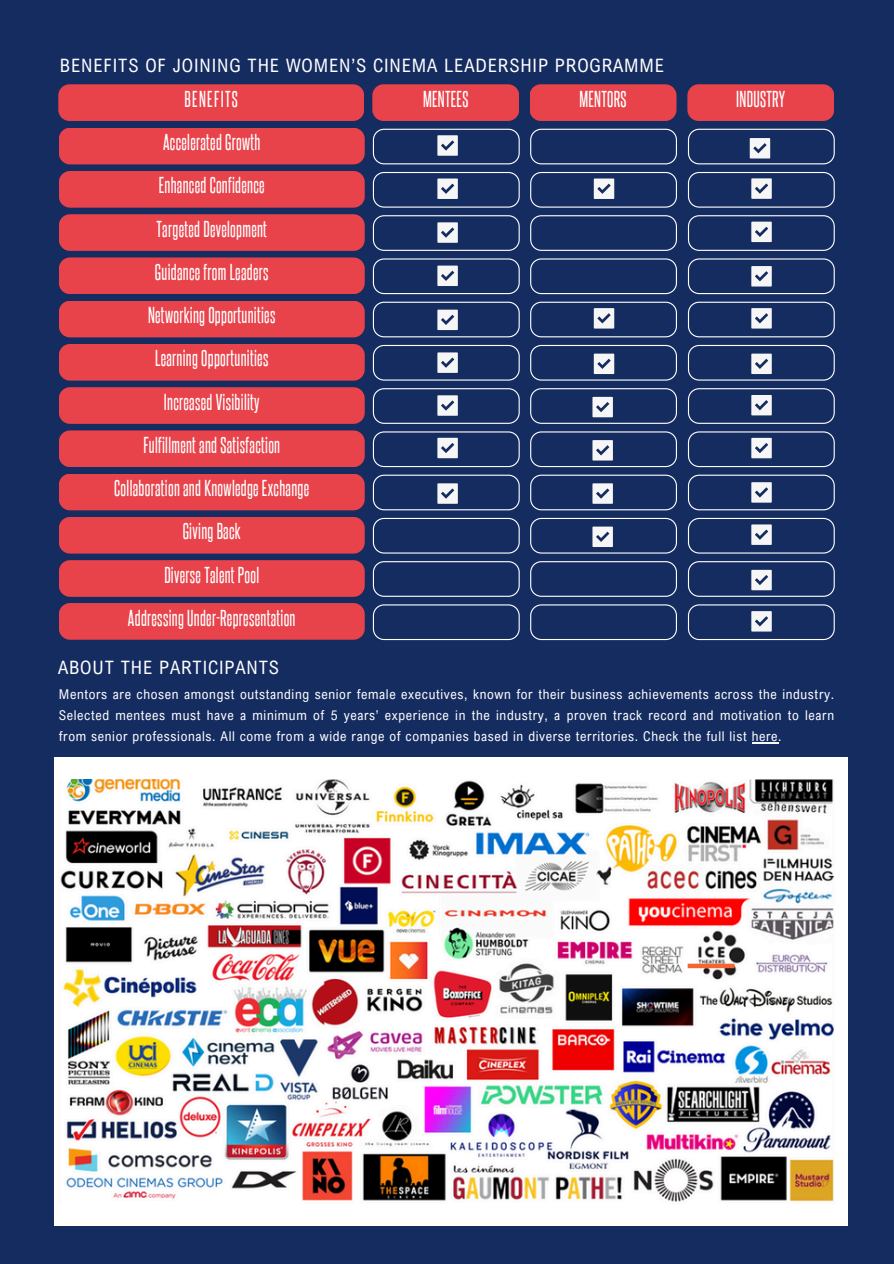
<style>
.page{position:relative;width:894px;height:1264px;background:#fff}
.page>*{position:absolute;margin:0;border:0;box-sizing:border-box;transform-origin:0 0}
.t1{font:19.5px "Aka Acid Steelfish";letter-spacing:.015em;color:#fff}
.t2{font:19.5px "Aka Acid Steelfish";letter-spacing:.07em;color:#fff}
.t3{font:18.45px "Arial Nova Cond";letter-spacing:.045em;color:#fff}
.t4{font:13.5px/21.3px "Arial Nova Cond";letter-spacing:.045em;color:#fff;text-align:justify}
</style>
<div class="page">
<div style="left:0;top:0;width:893px;height:1263px;background:#142c60"></div>
<div style="left:58px;top:84px;width:306px;height:37px;background:#e8424a"></div>
<div style="left:372px;top:84px;width:147px;height:37px;background:#e8424a"></div>
<div style="left:530px;top:84px;width:146px;height:37px;background:#e8424a"></div>
<div style="left:687px;top:84px;width:147px;height:37px;background:#e8424a"></div>
<div style="left:59px;top:128px;width:305px;height:36px;background:#e8424a"></div>
<div style="left:59px;top:171px;width:305px;height:37px;background:#e8424a"></div>
<div style="left:59px;top:257px;width:305px;height:37px;background:#e8424a"></div>
<div style="left:59px;top:214px;width:305px;height:37px;background:#e8424a"></div>
<div style="left:59px;top:301px;width:305px;height:36px;background:#e8424a"></div>
<div style="left:59px;top:344px;width:305px;height:36px;background:#e8424a"></div>
<div style="left:59px;top:387px;width:305px;height:37px;background:#e8424a"></div>
<div style="left:59px;top:430px;width:305px;height:37px;background:#e8424a"></div>
<div style="left:59px;top:474px;width:305px;height:36px;background:#e8424a"></div>
<div style="left:59px;top:517px;width:305px;height:36px;background:#e8424a"></div>
<div style="left:59px;top:560px;width:305px;height:37px;background:#e8424a"></div>
<div style="left:59px;top:603px;width:305px;height:36px;background:#e8424a"></div>
<svg style="left:373px;top:518px;width:146px;height:35px"></svg>
<svg style="left:373px;top:561px;width:146px;height:36px"></svg>
<svg style="left:373px;top:604px;width:146px;height:36px"></svg>
<svg style="left:530px;top:129px;width:146px;height:35px"></svg>
<svg style="left:530px;top:215px;width:146px;height:36px"></svg>
<svg style="left:530px;top:258px;width:146px;height:36px"></svg>
<svg style="left:530px;top:561px;width:146px;height:36px"></svg>
<svg style="left:530px;top:604px;width:146px;height:36px"></svg>
<svg style="left:373px;top:129px;width:146px;height:35px"></svg>
<svg style="left:373px;top:172px;width:146px;height:36px"></svg>
<svg style="left:373px;top:215px;width:146px;height:36px"></svg>
<svg style="left:373px;top:258px;width:146px;height:36px"></svg>
<svg style="left:373px;top:302px;width:146px;height:35px"></svg>
<svg style="left:373px;top:345px;width:146px;height:35px"></svg>
<svg style="left:373px;top:388px;width:146px;height:36px"></svg>
<svg style="left:373px;top:431px;width:146px;height:36px"></svg>
<svg style="left:373px;top:474px;width:146px;height:36px"></svg>
<svg style="left:530px;top:302px;width:146px;height:35px"></svg>
<svg style="left:530px;top:345px;width:146px;height:35px"></svg>
<svg style="left:530px;top:388px;width:146px;height:36px"></svg>
<svg style="left:530px;top:431px;width:146px;height:36px"></svg>
<svg style="left:530px;top:474px;width:146px;height:36px"></svg>
<svg style="left:530px;top:518px;width:146px;height:35px"></svg>
<svg style="left:530px;top:172px;width:146px;height:36px"></svg>
<svg style="left:687px;top:129px;width:147px;height:35px"></svg>
<svg style="left:687px;top:172px;width:147px;height:36px"></svg>
<svg style="left:687px;top:215px;width:147px;height:36px"></svg>
<svg style="left:687px;top:258px;width:147px;height:36px"></svg>
<svg style="left:687px;top:302px;width:147px;height:35px"></svg>
<svg style="left:687px;top:345px;width:147px;height:35px"></svg>
<svg style="left:687px;top:388px;width:147px;height:36px"></svg>
<svg style="left:687px;top:431px;width:147px;height:36px"></svg>
<svg style="left:687px;top:474px;width:147px;height:36px"></svg>
<svg style="left:687px;top:518px;width:147px;height:35px"></svg>
<svg style="left:687px;top:561px;width:147px;height:36px"></svg>
<svg style="left:687px;top:604px;width:147px;height:36px"></svg>
<div style="left:55px;top:757px;width:792px;height:469px;background:#fff"></div>
<img style="left:60px;top:779px;width:774px;height:423px">
<div style="left:687px;top:963px;width:47px;height:5px;background:#f46530"></div>
<svg style="left:752px;top:742px;width:26px;height:1px"></svg>
<p class="t3" style="left:60px;top:54px;width:605px">BENEFITS OF JOINING THE WOMEN’S CINEMA LEADERSHIP PROGRAMME</p>
<h1 class="t2" style="left:184px;top:92px;width:55px">BENEFITS</h1>
<h1 class="t1" style="left:423px;top:92px;width:47px">MENTEES</h1>
<h1 class="t1" style="left:579px;top:92px;width:49px">MENTORS</h1>
<h1 class="t1" style="left:736px;top:92px;width:51px">INDUSTRY</h1>
<h1 class="t1" style="left:163px;top:136px;width:99px">Accelerated Growth</h1>
<h2 class="t1" style="left:159px;top:179px;width:107px">Enhanced Confidence</h2>
<p class="t1" style="left:156px;top:222px;width:112px">Targeted Development</p>
<p class="t1" style="left:155px;top:265px;width:115px">Guidance from Leaders</p>
<h2 class="t1" style="left:148px;top:308px;width:129px">Networking Opportunities</h2>
<p class="t1" style="left:155px;top:352px;width:115px">Learning Opportunities</p>
<p class="t1" style="left:164px;top:395px;width:97px">IncreasedVisibility</p>
<p class="t1" style="left:143px;top:438px;width:138px">Fulfillment and Satisfaction</p>
<h2 class="t1" style="left:114px;top:481px;width:196px">Collaboration andKnowledge Exchange</h2>
<p class="t1" style="left:183px;top:525px;width:60px">Giving Back</p>
<p class="t1" style="left:164px;top:568px;width:96px">Diverse Talent Pool</p>
<h2 class="t1" style="left:128px;top:611px;width:169px">Addressing Under-Representation</h2>
<h2 class="t3" style="left:58px;top:655px;width:222px">ABOUT THE PARTICIPANTS</h2>
<p class="t4" style="left:59px;top:683px;width:776px">Mentors are chosen amongst outstanding senior female executives, known for their business achievements across the industry.<br>Selected mentees must have a minimum of 5 years’ experience in the industry, a proven track record and motivation to learn from senior professionals. All come from a wide range of companies based in diverse territories. Check the full list here.</p>
</div>
